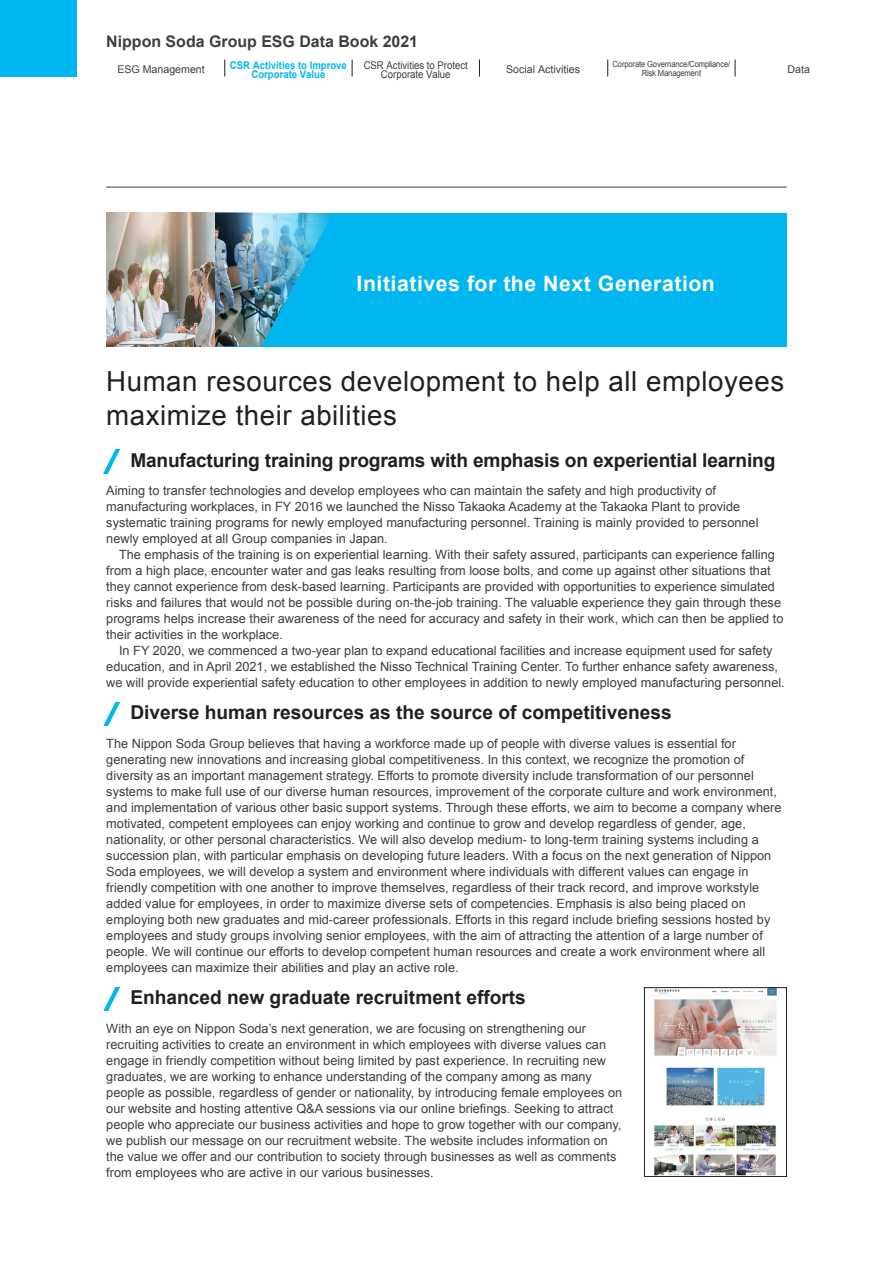
<style>
.page{position:relative;width:893px;height:1263px;background:#fff}
.page>*{position:absolute;margin:0;border:0;box-sizing:border-box;transform-origin:0 0}
.t1{font:27.6px/34px "Arial";letter-spacing:.02em;color:#231f20}
.t2{font:700 21.3px "Arial";letter-spacing:.025em;color:#fff}
.t3{font:700 19.2px "Arial";color:#231f20}
.t4{font:700 15.9px "Arial";color:#3e3e3f}
.t5{font:12.75px/15.9px "Arial";color:#3e3e3f}
.t6{font:700 10.65px/9.6px "Arial";color:#00b6f0;text-align:center;scale:.9 1}
.t7{font:10.65px/9.6px "Arial";color:#3e3e3f;text-align:center;scale:.9 1}
.t8{font:10.65px "Arial";color:#3e3e3f}
.t9{font:8.55px/9.6px "Arial";letter-spacing:-.02em;color:#3e3e3f;text-align:center;scale:.9 1}
</style>
<div class="page">
<hr style="left:106px;top:187px;width:681px;height:1px;background:#3e3e3f">
<svg style="left:103px;top:987px;width:17px;height:24px"></svg>
<svg style="left:224px;top:60px;width:1px;height:17px"></svg>
<svg style="left:352px;top:60px;width:1px;height:17px"></svg>
<svg style="left:607px;top:60px;width:1px;height:17px"></svg>
<svg style="left:479px;top:60px;width:1px;height:17px"></svg>
<svg style="left:735px;top:60px;width:1px;height:17px"></svg>
<div style="left:0;top:0;width:77px;height:77px;background:#00b6f0"></div>
<div style="left:107px;top:213px;width:679px;height:133px;background:#00b6f0"></div>
<svg style="left:103px;top:450px;width:17px;height:23px"></svg>
<svg style="left:103px;top:702px;width:17px;height:24px"></svg>
<img style="left:654px;top:989px;width:123px;height:186px">
<div style="left:644px;top:987px;width:143px;height:190px;border:1px solid #231f20"></div>
<img style="left:106px;top:212px;width:226px;height:134px">
<p class="t4" style="left:106px;top:31px;width:313px">Nippon Soda Group ESG Data Book 2021</p>
<p class="t8" style="left:117px;top:62px;width:89px">ESG Management</p>
<p class="t6" style="left:230px;top:60px;width:131px">CSR Activities to Improve<br>Corporate Value</p>
<p class="t7" style="left:364px;top:60px;width:117px">CSR Activities to Protect<br>Corporate Value</p>
<p class="t9" style="left:612px;top:59px;width:132px">Corporate Governance/Compliance/<br>Risk Management</p>
<p class="t8" style="left:506px;top:62px;width:75px">Social Activities</p>
<p class="t8" style="left:787px;top:62px;width:24px">Data</p>
<h2 class="t2" style="left:357px;top:269px;width:360px">Initiatives for the Next Generation</h2>
<h1 class="t1" style="left:106px;top:364px;width:679px">Human resources development to help all employees maximize their abilities</h1>
<h3 class="t3" style="left:130px;top:447px;width:646px">Manufacturing training programs with emphasis on experiential learning</h3>
<p class="t5" style="left:106px;top:483px;width:654px">Aiming to transfer technologies and develop employees who can maintain the safety and high productivity of manufacturing workplaces, in FY 2016 we launched the Nisso Takaoka Academy at the Takaoka Plant to provide systematic training programs for newly employed manufacturing personnel. Training is mainly provided to personnel newly employed at all Group companies in Japan.</p>
<p class="t5" style="left:106px;top:547px;width:679px;text-indent:13px">The emphasis of the training is on experiential learning. With their safety assured, participants can experience falling from a high place, encounter water and gas leaks resulting from loose bolts, and come up against other situations that they cannot experience from desk-based learning. Participants are provided with opportunities to experience simulated risks and failures that would not be possible during on-the-job training. The valuable experience they gain through these programs helps increase their awareness of the need for accuracy and safety in their work, which can then be applied to their activities in the workplace.</p>
<p class="t5" style="left:106px;top:642px;width:680px;text-align:center">In FY 2020, we commenced a two-year plan to expand educational facilities and increase equipment used for safety education, and in April 2021, we established the Nisso Technical Training Center. To further enhance safety awareness, we will provide experiential safety education to other employees in addition to newly employed manufacturing personnel.</p>
<h3 class="t3" style="left:130px;top:700px;width:543px">Diverse human resources as the source of competitiveness</h3>
<p class="t5" style="left:106px;top:736px;width:677px">The Nippon Soda Group believes that having a workforce made up of people with diverse values is essential for generating new innovations and increasing global competitiveness. In this context, we recognize the promotion of diversity as an important management strategy. Efforts to promote diversity include transformation of our personnel systems to make full use of our diverse human resources, improvement of the corporate culture and work environment, and implementation of various other basic support systems. Through these efforts, we aim to become a company where motivated, competent employees can enjoy working and continue to grow and develop regardless of gender, age, nationality, or other personal characteristics. We will also develop medium- to long-term training systems including a succession plan, with particular emphasis on developing future leaders. With a focus on the next generation of Nippon Soda employees, we will develop a system and environment where individuals with different values can engage in friendly competition with one another to improve themselves, regardless of their track record, and improve workstyle added value for employees, in order to maximize diverse sets of competencies. Emphasis is also being placed on employing both new graduates and mid-career professionals. Efforts in this regard include briefing sessions hosted by employees and study groups involving senior employees, with the aim of attracting the attention of a large number of people. We will continue our efforts to develop competent human resources and create a work environment where all employees can maximize their abilities and play an active role.</p>
<h3 class="t3" style="left:130px;top:985px;width:397px">Enhanced new graduate recruitment efforts</h3>
<p class="t5" style="left:106px;top:1021px;width:517px">With an eye on Nippon Soda’s next generation, we are focusing on strengthening our recruiting activities to create an environment in which employees with diverse values can engage in friendly competition without being limited by past experience. In recruiting new graduates, we are working to enhance understanding of the company among as many people as possible, regardless of gender or nationality, by introducing female employees on our website and hosting attentive Q&amp;A sessions via our online briefings. Seeking to attract people who appreciate our business activities and hope to grow together with our company, we publish our message on our recruitment website. The website includes information on the value we offer and our contribution to society through businesses as well as comments from employees who are active in our various businesses.</p>
</div>
